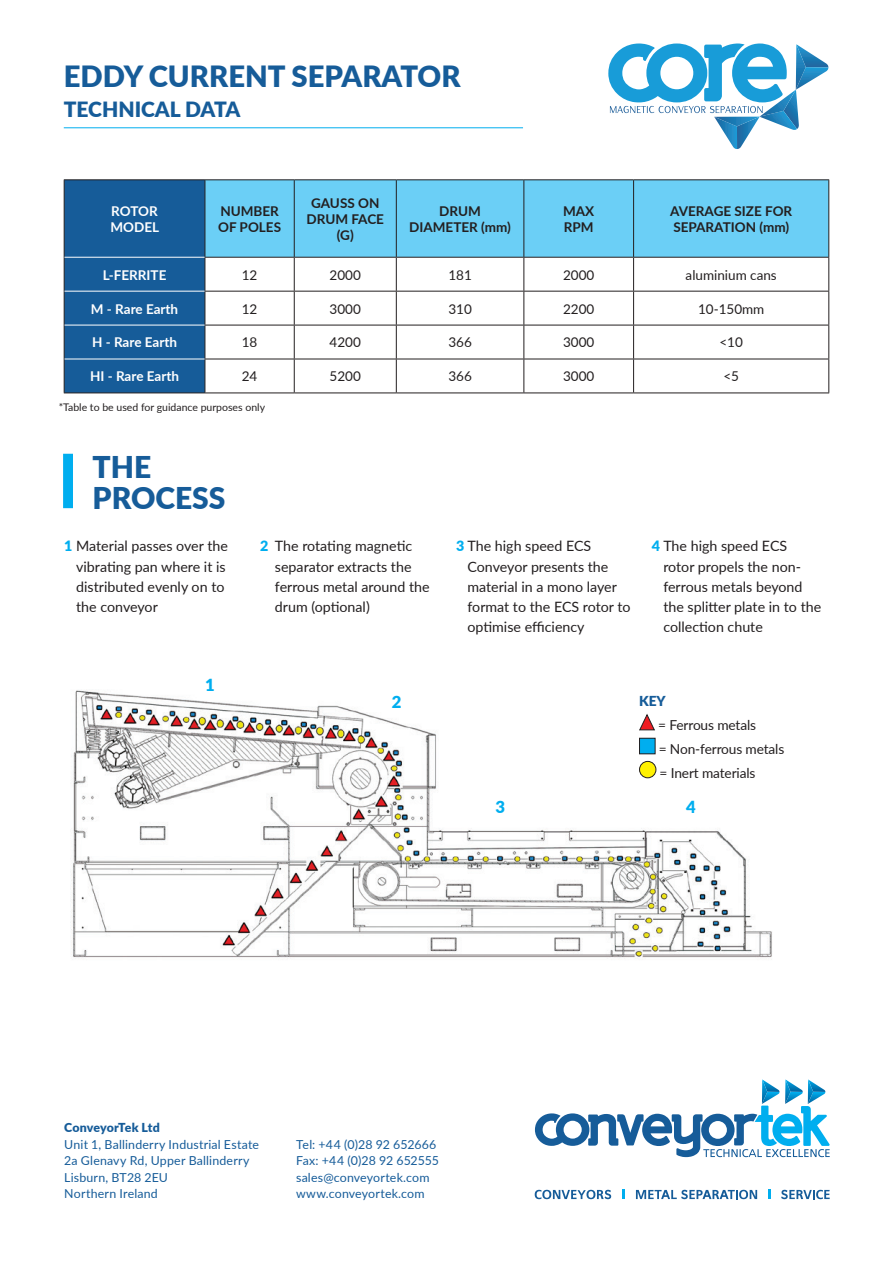
<style>
.page{position:relative;width:893px;height:1263px;background:#fff}
.page>*{position:absolute;margin:0;border:0;box-sizing:border-box;transform-origin:0 0}
.t1{font:900 30px/31.5px "Lato";color:#165c99}
.t2{font:900 29.25px "Lato";color:#165c99}
.t3{font:900 21px "Lato";color:#165c99}
.t4{font:900 16.65px "Lato";color:#00aeef}
.t5{font:14.25px/20.2px "Lato";color:#231f20}
.t6{font:13.8px/24px "Lato";letter-spacing:-.01em;color:#231f20}
.t7{font:900 13.8px "Lato";color:#165c99}
.t8{font:700 13.5px/16.2px "Lato";color:#231f20}
.t9{font:13.5px "Lato";color:#231f20}
.t10{font:700 13.5px/16.2px "Lato";color:#fff}
.t11{font:12.3px/16.5px "Lato";letter-spacing:.015em;color:#165c99}
.t12{font:900 12.3px "Lato";letter-spacing:-.005em;color:#165c99}
.t13{font:10.5px "Lato";color:#231f20}
.s1{font-weight:900;color:#00aeef}
</style>
<div class="page">
<svg style="left:636px;top:1190px;width:121px;height:9px"></svg>
<svg style="left:535px;top:1190px;width:76px;height:9px"></svg>
<svg style="left:781px;top:1190px;width:49px;height:9px"></svg>
<svg style="left:622px;top:1190px;width:3px;height:9px"></svg>
<svg style="left:768px;top:1190px;width:2px;height:9px"></svg>
<svg style="left:535px;top:1079px;width:295px;height:78px"></svg>
<hr style="left:64px;top:127px;width:459px;height:1px;background:#00aeef">
<div style="left:65px;top:180px;width:140px;height:213px;background:#165c99"></div>
<div style="left:206px;top:180px;width:622px;height:77px;background:#6bcff6"></div>
<svg style="left:206px;top:258px;width:622px;height:135px"></svg>
<hr style="left:64px;top:179px;width:141px;height:1px;background:#231f20">
<hr style="left:64px;top:180px;width:1px;height:77px;background:#231f20">
<hr style="left:205px;top:179px;width:89px;height:1px;background:#231f20">
<hr style="left:205px;top:180px;width:1px;height:77px;background:#231f20">
<hr style="left:294px;top:179px;width:102px;height:1px;background:#231f20">
<hr style="left:294px;top:180px;width:1px;height:77px;background:#231f20">
<hr style="left:396px;top:179px;width:128px;height:1px;background:#231f20">
<hr style="left:396px;top:180px;width:1px;height:77px;background:#231f20">
<hr style="left:524px;top:179px;width:110px;height:1px;background:#231f20">
<hr style="left:523px;top:180px;width:1px;height:77px;background:#231f20">
<hr style="left:634px;top:179px;width:195px;height:1px;background:#231f20">
<hr style="left:633px;top:180px;width:1px;height:77px;background:#231f20">
<hr style="left:828px;top:180px;width:1px;height:77px;background:#231f20">
<hr style="left:64px;top:257px;width:1px;height:34px;background:#231f20">
<hr style="left:205px;top:257px;width:89px;height:1px;background:#231f20">
<hr style="left:205px;top:258px;width:1px;height:33px;background:#231f20">
<hr style="left:294px;top:257px;width:102px;height:1px;background:#231f20">
<hr style="left:294px;top:258px;width:1px;height:33px;background:#231f20">
<hr style="left:396px;top:257px;width:128px;height:1px;background:#231f20">
<hr style="left:396px;top:258px;width:1px;height:33px;background:#231f20">
<hr style="left:524px;top:257px;width:110px;height:1px;background:#231f20">
<hr style="left:523px;top:258px;width:1px;height:33px;background:#231f20">
<hr style="left:634px;top:257px;width:195px;height:1px;background:#231f20">
<hr style="left:633px;top:258px;width:1px;height:33px;background:#231f20">
<hr style="left:828px;top:258px;width:1px;height:33px;background:#231f20">
<hr style="left:64px;top:291px;width:1px;height:34px;background:#231f20">
<hr style="left:205px;top:291px;width:89px;height:1px;background:#231f20">
<hr style="left:205px;top:291px;width:1px;height:34px;background:#231f20">
<hr style="left:294px;top:291px;width:102px;height:1px;background:#231f20">
<hr style="left:294px;top:291px;width:1px;height:34px;background:#231f20">
<hr style="left:396px;top:291px;width:128px;height:1px;background:#231f20">
<hr style="left:396px;top:291px;width:1px;height:34px;background:#231f20">
<hr style="left:524px;top:291px;width:110px;height:1px;background:#231f20">
<hr style="left:523px;top:291px;width:1px;height:34px;background:#231f20">
<hr style="left:634px;top:291px;width:195px;height:1px;background:#231f20">
<hr style="left:633px;top:291px;width:1px;height:34px;background:#231f20">
<hr style="left:828px;top:291px;width:1px;height:34px;background:#231f20">
<hr style="left:64px;top:325px;width:1px;height:34px;background:#231f20">
<hr style="left:205px;top:325px;width:89px;height:1px;background:#231f20">
<hr style="left:205px;top:325px;width:1px;height:34px;background:#231f20">
<hr style="left:294px;top:325px;width:102px;height:1px;background:#231f20">
<hr style="left:294px;top:325px;width:1px;height:34px;background:#231f20">
<hr style="left:396px;top:325px;width:128px;height:1px;background:#231f20">
<hr style="left:396px;top:325px;width:1px;height:34px;background:#231f20">
<hr style="left:524px;top:325px;width:110px;height:1px;background:#231f20">
<hr style="left:523px;top:325px;width:1px;height:34px;background:#231f20">
<hr style="left:634px;top:325px;width:195px;height:1px;background:#231f20">
<hr style="left:633px;top:325px;width:1px;height:34px;background:#231f20">
<hr style="left:828px;top:325px;width:1px;height:34px;background:#231f20">
<hr style="left:64px;top:359px;width:1px;height:34px;background:#231f20">
<hr style="left:205px;top:359px;width:89px;height:1px;background:#231f20">
<hr style="left:205px;top:359px;width:1px;height:34px;background:#231f20">
<hr style="left:294px;top:359px;width:102px;height:1px;background:#231f20">
<hr style="left:294px;top:359px;width:1px;height:34px;background:#231f20">
<hr style="left:396px;top:359px;width:128px;height:1px;background:#231f20">
<hr style="left:396px;top:359px;width:1px;height:34px;background:#231f20">
<hr style="left:524px;top:359px;width:110px;height:1px;background:#231f20">
<hr style="left:523px;top:359px;width:1px;height:34px;background:#231f20">
<hr style="left:634px;top:359px;width:195px;height:1px;background:#231f20">
<hr style="left:633px;top:359px;width:1px;height:34px;background:#231f20">
<hr style="left:828px;top:359px;width:1px;height:34px;background:#231f20">
<hr style="left:64px;top:393px;width:141px;height:1px;background:#231f20">
<hr style="left:205px;top:393px;width:89px;height:1px;background:#231f20">
<hr style="left:294px;top:393px;width:102px;height:1px;background:#231f20">
<hr style="left:396px;top:393px;width:128px;height:1px;background:#231f20">
<hr style="left:524px;top:393px;width:110px;height:1px;background:#231f20">
<hr style="left:634px;top:393px;width:195px;height:1px;background:#231f20">
<hr style="left:65px;top:257px;width:140px;height:1px;background:#fff">
<hr style="left:65px;top:291px;width:140px;height:1px;background:#fff">
<hr style="left:65px;top:325px;width:140px;height:1px;background:#fff">
<hr style="left:65px;top:359px;width:140px;height:1px;background:#fff">
<div style="left:63px;top:454px;width:10px;height:54px;background:#00aeef"></div>
<svg style="left:608px;top:44px;width:221px;height:105px"></svg>
<img style="left:70px;top:690px;width:702px;height:270px">
<svg style="left:638px;top:714px;width:18px;height:17px"></svg>
<div style="left:639px;top:738px;width:16px;height:16px;background:#00aeef"></div>
<div style="left:639px;top:738px;width:16px;height:16px;border:1px solid #231f20"></div>
<div style="left:639px;top:761px;width:17px;height:17px;background:#fff101;border-radius:50%"></div>
<div style="left:639px;top:761px;width:17px;height:17px;border:1px solid #231f20;border-radius:50%"></div>
<h2 class="t2" style="left:64px;top:55px;width:398px">EDDY CURRENT SEPARATOR</h2>
<h3 class="t3" style="left:64px;top:93px;width:178px">TECHNICAL DATA</h3>
<p class="t10" style="left:110px;top:202px;width:50px">ROTOR<br>MODEL</p>
<p class="t8" style="left:218px;top:202px;width:64px">NUMBER<br>OF POLES</p>
<p class="t8" style="left:307px;top:194px;width:79px;text-align:center">GAUSS ON<br>DRUM FACE (G)</p>
<p class="t8" style="left:409px;top:202px;width:103px;text-align:center">DRUM<br>DIAMETER (mm)</p>
<p class="t8" style="left:563px;top:202px;width:33px">MAX<br>RPM</p>
<p class="t8" style="left:670px;top:202px;width:124px">AVERAGE SIZE FOR<br>SEPARATION (mm)</p>
<p class="t10" style="left:103px;top:266px;width:65px">L-FERRITE</p>
<p class="t9" style="left:242px;top:265px;width:17px">12</p>
<p class="t9" style="left:330px;top:265px;width:33px">2000</p>
<p class="t9" style="left:448px;top:265px;width:25px">181</p>
<p class="t9" style="left:563px;top:265px;width:33px">2000</p>
<p class="t9" style="left:686px;top:265px;width:93px">aluminium cans</p>
<p class="t10" style="left:91px;top:300px;width:89px">M - Rare Earth</p>
<p class="t9" style="left:242px;top:299px;width:17px">12</p>
<p class="t9" style="left:330px;top:299px;width:33px">3000</p>
<p class="t9" style="left:448px;top:299px;width:25px">310</p>
<p class="t9" style="left:563px;top:299px;width:33px">2200</p>
<p class="t9" style="left:698px;top:299px;width:68px">10-150mm</p>
<p class="t10" style="left:92px;top:334px;width:86px">H - Rare Earth</p>
<p class="t9" style="left:242px;top:333px;width:17px">18</p>
<p class="t9" style="left:330px;top:333px;width:33px">4200</p>
<p class="t9" style="left:448px;top:333px;width:25px">366</p>
<p class="t9" style="left:563px;top:333px;width:33px">3000</p>
<p class="t9" style="left:719px;top:333px;width:25px">&lt;10</p>
<p class="t10" style="left:90px;top:368px;width:90px">HI - Rare Earth</p>
<p class="t9" style="left:242px;top:367px;width:17px">24</p>
<p class="t9" style="left:330px;top:367px;width:33px">5200</p>
<p class="t9" style="left:448px;top:367px;width:25px">366</p>
<p class="t9" style="left:563px;top:367px;width:33px">3000</p>
<p class="t9" style="left:723px;top:367px;width:17px">&lt;5</p>
<p class="t13" style="left:59px;top:399px;width:208px">*Table to be used for guidance purposes only</p>
<h1 class="t1" style="left:93px;top:450px;width:134px">THE<br>PROCESS</h1>
<p class="t5" style="left:76px;top:535px;width:153px;text-indent:-12px"><span class="s1">1</span> Material passes over the vibrating pan where it is distributed evenly on to the conveyor</p>
<p class="t5" style="left:275px;top:535px;width:156px;text-indent:-15px"><span class="s1">2</span> The rotating magnetic separator extracts the ferrous metal around the drum (optional)</p>
<p class="t5" style="left:467px;top:535px;width:165px;text-indent:-11px"><span class="s1">3</span> The high speed ECS<br>Conveyor presents the material in a mono layer format to the ECS rotor to optimise efficiency</p>
<p class="t5" style="left:663px;top:535px;width:159px;text-indent:-11px"><span class="s1">4</span> The high speed ECS rotor propels the non&shy;ferrous metals beyond the splitter plate in to the collection chute</p>
<p class="t4" style="left:205px;top:672px;width:11px">1</p>
<p class="t4" style="left:392px;top:690px;width:11px">2</p>
<p class="t7" style="left:639px;top:691px;width:28px">KEY</p>
<p class="t6" style="left:658px;top:713px;width:128px">= Ferrous metals<br>= Non-ferrous metals = Inert materials</p>
<p class="t4" style="left:495px;top:795px;width:11px">3</p>
<p class="t4" style="left:686px;top:795px;width:11px">4</p>
<p class="t12" style="left:64px;top:1118px;width:97px">ConveyorTek Ltd</p>
<p class="t11" style="left:64px;top:1135px;width:196px">Unit 1, Ballinderry Industrial Estate<br>2a Glenavy Rd, Upper Ballinderry<br>Lisburn, BT28 2EU<br>Northern Ireland</p>
<p class="t11" style="left:296px;top:1135px;width:144px">Tel: +44 (0)28 92 652666<br>Fax: +44 (0)28 92 652555 sales@conveyortek.com www.conveyortek.com</p>
</div>
